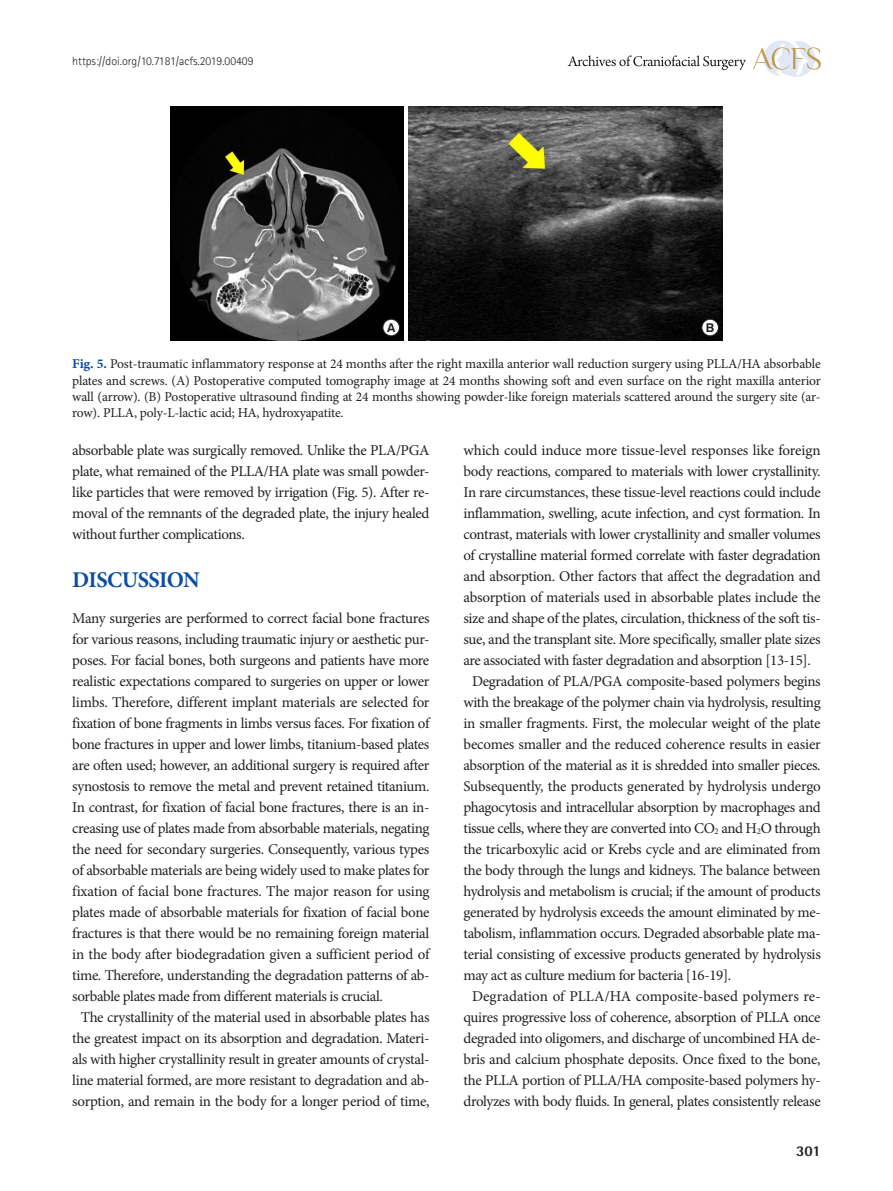
<style>
.page{position:relative;width:893px;height:1191px;background:#fff}
.page>*{position:absolute;margin:0;border:0;box-sizing:border-box;transform-origin:0 0}
.대제목{font:700 22.5px "Minion Pro";letter-spacing:-.025em;color:#0d4da1}
.본문{font:15px/21px "Minion Pro";letter-spacing:-.025em;color:#231f20;text-align:justify}
.본문_0{font:15px/21px "Minion Pro";letter-spacing:-.025em;color:#231f20;text-align:justify}
.t1{font:800 15px "Rotis Semi Sans Std";color:#231f20}
.표그림제목{font:13.5px/16.2px "Minion Pro";letter-spacing:-.015em;color:#231f20;text-align:justify}
.t2{font:700 12.15px "Swiss 721 BT";color:#231f20}
.t3{font:300 12px "Rotis Sans Serif Std";color:#231f20}
.s1{font-family:"Minion Pro Bold Capt";color:#0d4da1}
.s2{font-size:8.7px}
</style>
<div class="page">
<svg style="left:753px;top:40px;width:68px;height:37px"></svg>
<svg style="left:568px;top:55px;width:178px;height:15px"></svg>
<img style="left:408px;top:106px;width:315px;height:234px">
<img style="left:170px;top:106px;width:234px;height:234px">
<div style="left:702px;top:319px;width:16px;height:17px;background:#fff;border-radius:50%"></div>
<div style="left:702px;top:319px;width:17px;height:17px;border:1px solid #231f20;border-radius:50%"></div>
<div style="left:383px;top:319px;width:16px;height:17px;background:#fff;border-radius:50%"></div>
<div style="left:383px;top:319px;width:17px;height:17px;border:1px solid #231f20;border-radius:50%"></div>
<p class="t3" style="left:72px;top:54px;width:183px">https://doi.org/10.7181/acfs.2019.00409</p>
<p class="t2" style="left:387px;top:320px;width:10px">A</p>
<p class="t2" style="left:706px;top:320px;width:10px">B</p>
<p class="표그림제목" style="left:72px;top:356px;width:750px"><span class="s1">Fig. 5.</span> Post-traumatic inflammatory response at 24 months after the right maxilla anterior wall reduction surgery using PLLA/HA absorbable plates and screws. (A) Postoperative computed tomography image at 24 months showing soft and even surface on the right maxilla anterior wall (arrow). (B) Postoperative ultrasound finding at 24 months showing powder-like foreign materials scattered around the surgery site (ar&shy;row). PLLA, poly-L-lactic acid; HA, hydroxyapatite.</p>
<p class="본문" style="left:72px;top:439px;width:359px">absorbable plate was surgically removed. Unlike the PLA/PGA plate, what remained of the PLLA/HA plate was small powder&shy;like particles that were removed by irrigation (Fig. 5). After re&shy;moval of the remnants of the degraded plate, the injury healed without further complications.</p>
<p class="대제목" style="left:72px;top:564px;width:129px">DISCUSSION</p>
<p class="본문_0" style="left:72px;top:607px;width:359px">Many surgeries are performed to correct facial bone fractures for various reasons, including traumatic injury or aesthetic pur&shy;poses. For facial bones, both surgeons and patients have more realistic expectations compared to surgeries on upper or lower limbs. Therefore, different implant materials are selected for fixation of bone fragments in limbs versus faces. For fixation of bone fractures in upper and lower limbs, titanium-based plates are often used; however, an additional surgery is required after synostosis to remove the metal and prevent retained titanium.<br>In contrast, for fixation of facial bone fractures, there is an in&shy;creasing use of plates made from absorbable materials, negating the need for secondary surgeries. Consequently, various types of absorbable materials are being widely used to make plates for fixation of facial bone fractures. The major reason for using plates made of absorbable materials for fixation of facial bone fractures is that there would be no remaining foreign material in the body after biodegradation given a sufficient period of time. Therefore, understanding the degradation patterns of ab&shy;sorbable plates made from different materials is crucial.</p>
<p class="본문" style="left:72px;top:1006px;width:359px;text-align:center">The crystallinity of the material used in absorbable plates has the greatest impact on its absorption and degradation. Materi&shy;als with higher crystallinity result in greater amounts of crystal&shy;line material formed, are more resistant to degradation and ab&shy;sorption, and remain in the body for a longer period of time,</p>
<p class="본문" style="left:463px;top:439px;width:359px">which could induce more tissue-level responses like foreign body reactions, compared to materials with lower crystallinity.<br>In rare circumstances, these tissue-level reactions could include inflammation, swelling, acute infection, and cyst formation. In contrast, materials with lower crystallinity and smaller volumes of crystalline material formed correlate with faster degradation and absorption. Other factors that affect the degradation and absorption of materials used in absorbable plates include the size and shape of the plates, circulation, thickness of the soft tis&shy;sue, and the transplant site. More specifically, smaller plate sizes are associated with faster degradation and absorption [13-15].</p>
<p class="본문" style="left:463px;top:670px;width:359px;text-indent:9px">Degradation of PLA/PGA composite-based polymers begins with the breakage of the polymer chain via hydrolysis, resulting in smaller fragments. First, the molecular weight of the plate becomes smaller and the reduced coherence results in easier absorption of the material as it is shredded into smaller pieces.<br>Subsequently, the products generated by hydrolysis undergo phagocytosis and intracellular absorption by macrophages and tissue cells, where they are converted into CO<span class="s2">2</span> and H<span class="s2">2</span>O through the tricarboxylic acid or Krebs cycle and are eliminated from the body through the lungs and kidneys. The balance between hydrolysis and metabolism is crucial; if the amount of products generated by hydrolysis exceeds the amount eliminated by me&shy;tabolism, inflammation occurs. Degraded absorbable plate ma&shy;terial consisting of excessive products generated by hydrolysis may act as culture medium for bacteria [16-19].</p>
<p class="본문" style="left:463px;top:985px;width:359px;text-align:center">Degradation of PLLA/HA composite-based polymers re&shy;quires progressive loss of coherence, absorption of PLLA once degraded into oligomers, and discharge of uncombined HA de&shy;bris and calcium phosphate deposits. Once fixed to the bone, the PLLA portion of PLLA/HA composite-based polymers hy&shy;drolyzes with body fluids. In general, plates consistently release</p>
<p class="t1" style="left:796px;top:1141px;width:26px">301</p>
</div>
